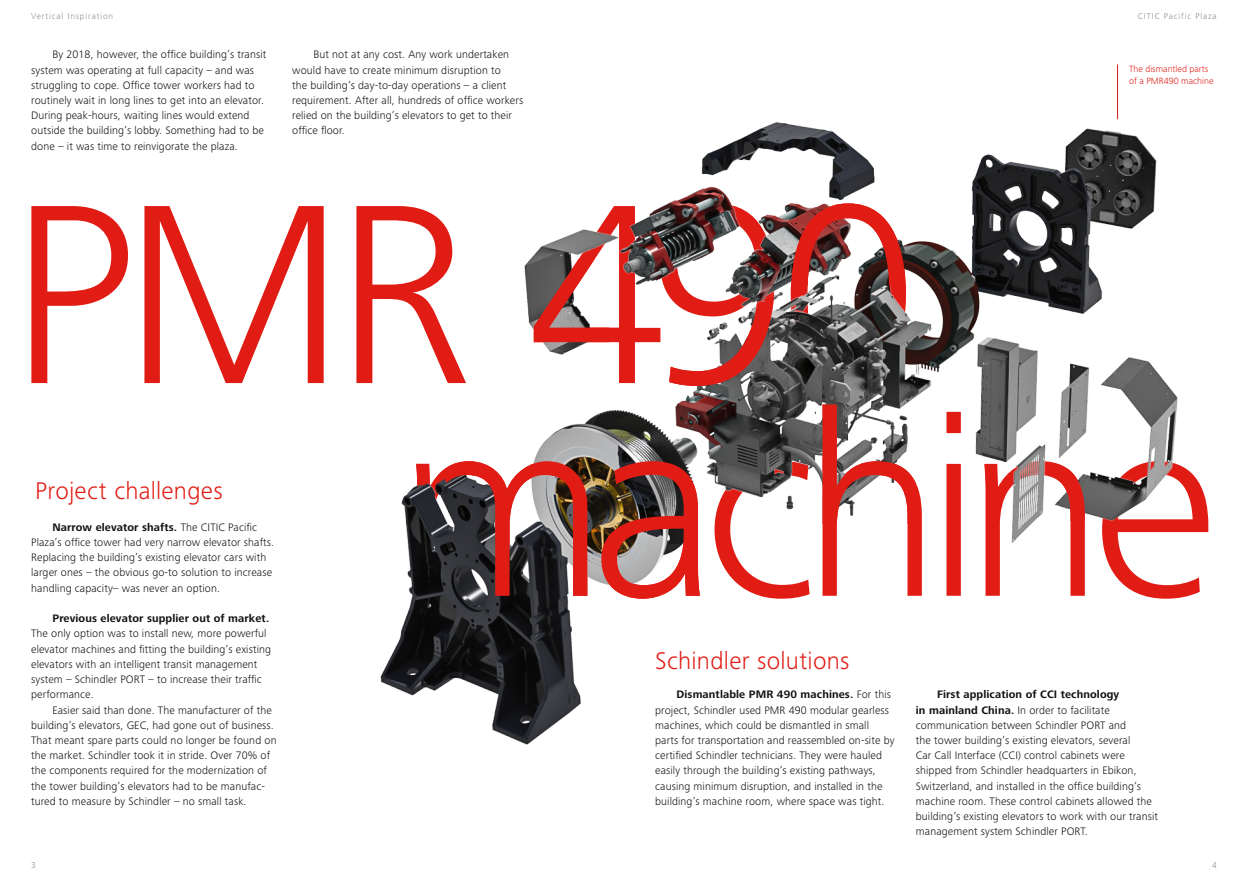
<style>
.page{position:relative;width:1248px;height:886px;background:#fff}
.page>*{position:absolute;margin:0;border:0;box-sizing:border-box;transform-origin:0 0}
.t1{font:300 265.38px "Frutiger Next LTW1 G";letter-spacing:-.06em;color:#e11c15}
.t2{font:300 25px "Frutiger Next LTW1 G";letter-spacing:.01em;color:#e11c15}
.t3{font:300 11.25px/15.2px "Frutiger Next LTW1 G";letter-spacing:.01em;color:#11110f}
.t4{font:300 9.38px/11.2px "Frutiger Next LTW1 G";color:#e11c15}
.Lead_text_30_40_pt_l{font:300 8.75px "Frutiger Next LTW1 G";letter-spacing:.1em;color:#8a8c8b}
.s1{font-weight:700}
</style>
<div class="page">
<img style="left:380px;top:122px;width:798px;height:623px">
<hr style="left:1117px;top:64px;width:1px;height:55px;background:#e11c15">
<p class="Lead_text_30_40_pt_l" style="left:31px;top:11px;width:84px">Vertical Inspiration</p>
<p class="Lead_text_30_40_pt_l" style="left:1137px;top:11px;width:80px">CITIC Pacific Plaza</p>
<p class="t3" style="left:31px;top:47px;width:237px;text-indent:21px">By 2018, however, the office building’s transit system was operating at full capacity – and was struggling to cope. Office tower workers had to routinely wait in long lines to get into an elevator.<br>During peak-hours, waiting lines would extend outside the building’s lobby. Something had to be done – it was time to reinvigorate the plaza.</p>
<p class="t3" style="left:292px;top:47px;width:232px;text-indent:21px">But not at any cost. Any work undertaken would have to create minimum disruption to<br>the building’s day-to-day operations – a client requirement. After all, hundreds of office workers relied on the building’s elevators to get to their office floor.</p>
<p class="t4" style="left:1128px;top:64px;width:86px">The dismantled parts of a PMR490 machine</p>
<p class="t1" style="left:8px;top:143px;width:912px">PMR 490</p>
<p class="t1" style="left:397px;top:356px;width:822px">machine</p>
<p class="t2" style="left:35px;top:476px;width:189px">Project challenges</p>
<p class="t3" style="left:31px;top:519px;width:244px;text-indent:21px"><span class="s1">Narrow elevator shafts.</span> The CITIC Pacific Plaza’s office tower had very narrow elevator shafts.<br>Replacing the building’s existing elevator cars with larger ones – the obvious go-to solution to increase handling capacity– was never an option.</p>
<p class="t3" style="left:31px;top:611px;width:241px;text-indent:21px"><span class="s1">Previous elevator supplier out of market.<br></span>The only option was to install new, more powerful elevator machines and fitting the building’s existing elevators with an intelligent transit management system – Schindler PORT – to increase their traffic performance.</p>
<p class="t3" style="left:31px;top:702px;width:247px;text-indent:21px">Easier said than done. The manufacturer of the building’s elevators, GEC, had gone out of business.<br>That meant spare parts could no longer be found on the market. Schindler took it in stride. Over 70% of the components required for the modernization of the tower building’s elevators had to be manufac&shy;tured to measure by Schindler – no small task.</p>
<p class="t2" style="left:655px;top:647px;width:196px">Schindler solutions</p>
<p class="t3" style="left:655px;top:687px;width:241px;text-indent:21px"><span class="s1">Dismantlable PMR 490 machines.</span> For this project, Schindler used PMR 490 modular gearless machines, which could be dismantled in small parts for transportation and reassembled on-site by certified Schindler technicians. They were hauled easily through the building’s existing pathways, causing minimum disruption, and installed in the building’s machine room, where space was tight.</p>
<p class="t3" style="left:915px;top:687px;width:244px;text-indent:21px"><span class="s1">First application of CCI technology<br>in mainland China.</span> In order to facilitate communication between Schindler PORT and<br>the tower building’s existing elevators, several<br>Car Call Interface (CCI) control cabinets were shipped from Schindler headquarters in Ebikon, Switzerland, and installed in the office building’s machine room. These control cabinets allowed the building’s existing elevators to work with our transit management system Schindler PORT.</p>
<p class="Lead_text_30_40_pt_l" style="left:31px;top:860px;width:6px">3</p>
<p class="Lead_text_30_40_pt_l" style="left:1211px;top:860px;width:6px">4</p>
</div>
